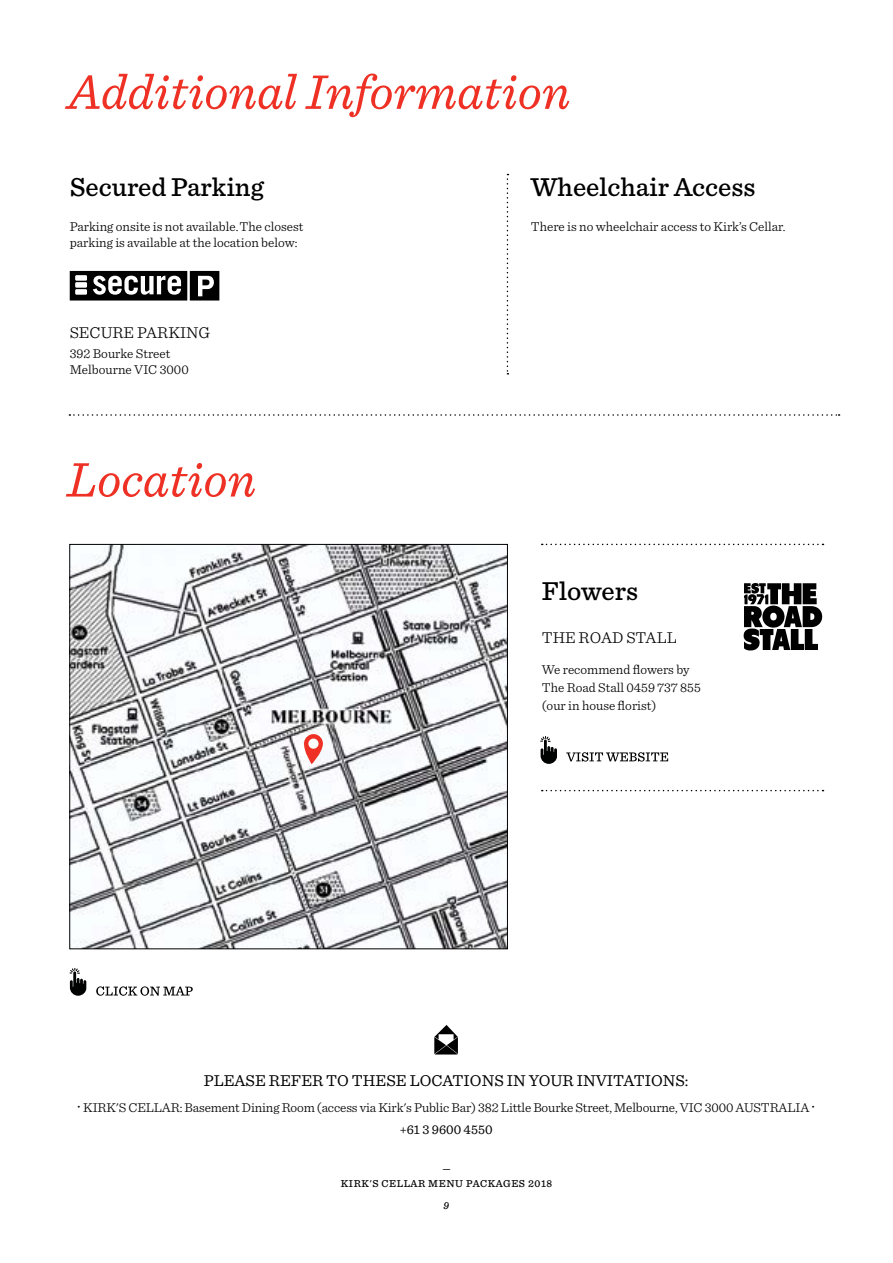
<style>
.page{position:relative;width:893px;height:1263px;background:#fff}
.page>*{position:absolute;margin:0;border:0;box-sizing:border-box;transform-origin:0 0}
.t1{font:italic 51px "Sentinel";color:#ee3124}
.t2{font:500 27px "Sentinel";color:#000}
.t3{font:16.5px "Sentinel";color:#000}
.t4{font:300 16.5px "Sentinel";color:#000}
.t5{font:300 13.5px/16.2px "Sentinel";color:#000}
.t6{font:500 10.5px/14.7px "Sentinel";letter-spacing:.05em;color:#000;text-align:center}
.t7{font:italic 500 10.5px "Sentinel";color:#000}
.s1{font-weight:400;font-size:16.5px}
.s2{font-weight:400}
</style>
<div class="page">
<svg style="left:434px;top:1025px;width:24px;height:29px"></svg>
<svg style="left:70px;top:271px;width:149px;height:29px"></svg>
<img style="left:72px;top:546px;width:434px;height:401px">
<div style="left:298px;top:745px;width:11px;height:10px;background:#fff"></div>
<svg style="left:303px;top:734px;width:20px;height:30px"></svg>
<svg style="left:542px;top:790px;width:281px;height:1px"></svg>
<svg style="left:542px;top:544px;width:281px;height:1px"></svg>
<svg style="left:744px;top:583px;width:78px;height:67px"></svg>
<svg style="left:69px;top:414px;width:771px;height:2px"></svg>
<svg style="left:507px;top:174px;width:1px;height:200px"></svg>
<svg style="left:540px;top:736px;width:17px;height:28px"></svg>
<svg style="left:566px;top:752px;width:102px;height:9px"></svg>
<svg style="left:96px;top:986px;width:97px;height:10px"></svg>
<svg style="left:70px;top:968px;width:16px;height:28px"></svg>
<h1 class="t1" style="left:68px;top:53px;width:504px">Additional Information</h1>
<h2 class="t2" style="left:70px;top:167px;width:195px">Secured Parking</h2>
<h2 class="t2" style="left:531px;top:167px;width:226px">Wheelchair Access</h2>
<p class="t5" style="left:70px;top:217px;width:235px">Parking onsite is not available. The closest parking is available at the location below:</p>
<p class="t5" style="left:531px;top:217px;width:256px">There is no wheelchair access to Kirk’s Cellar.</p>
<p class="t4" style="left:70px;top:320px;width:142px">SECURE PARKING</p>
<p class="t5" style="left:70px;top:345px;width:121px">392 Bourke Street<br>Melbourne VIC 3000</p>
<h1 class="t1" style="left:67px;top:441px;width:191px">Location</h1>
<h2 class="t2" style="left:542px;top:570px;width:98px">Flowers</h2>
<p class="t4" style="left:542px;top:625px;width:136px">THE ROAD STALL</p>
<p class="t5" style="left:542px;top:660px;width:160px;line-height:18px">We recommend flowers by<br>The Road Stall 0459 737 855 (our in house florist)</p>
<p class="t3" style="left:204px;top:1067px;width:486px">PLEASE REFER TO THESE LOCATIONS IN YOUR INVITATIONS:</p>
<p class="t5" style="left:77px;top:1095px;width:739px;line-height:22.2px;text-align:center"><span class="s1">·</span> KIRK'S CELLAR: Basement Dining Room (access via Kirk's Public Bar) 382 Little Bourke Street, Melbourne, VIC 3000 AUSTRALIA <span class="s1">· </span><span class="s2">+61 3 9600 4550</span></p>
<p class="t6" style="left:341px;top:1160px;width:213px">—<br>KIRK'S CELLAR MENU PACKAGES 2018</p>
<p class="t7" style="left:443px;top:1197px;width:7px">9</p>
</div>
